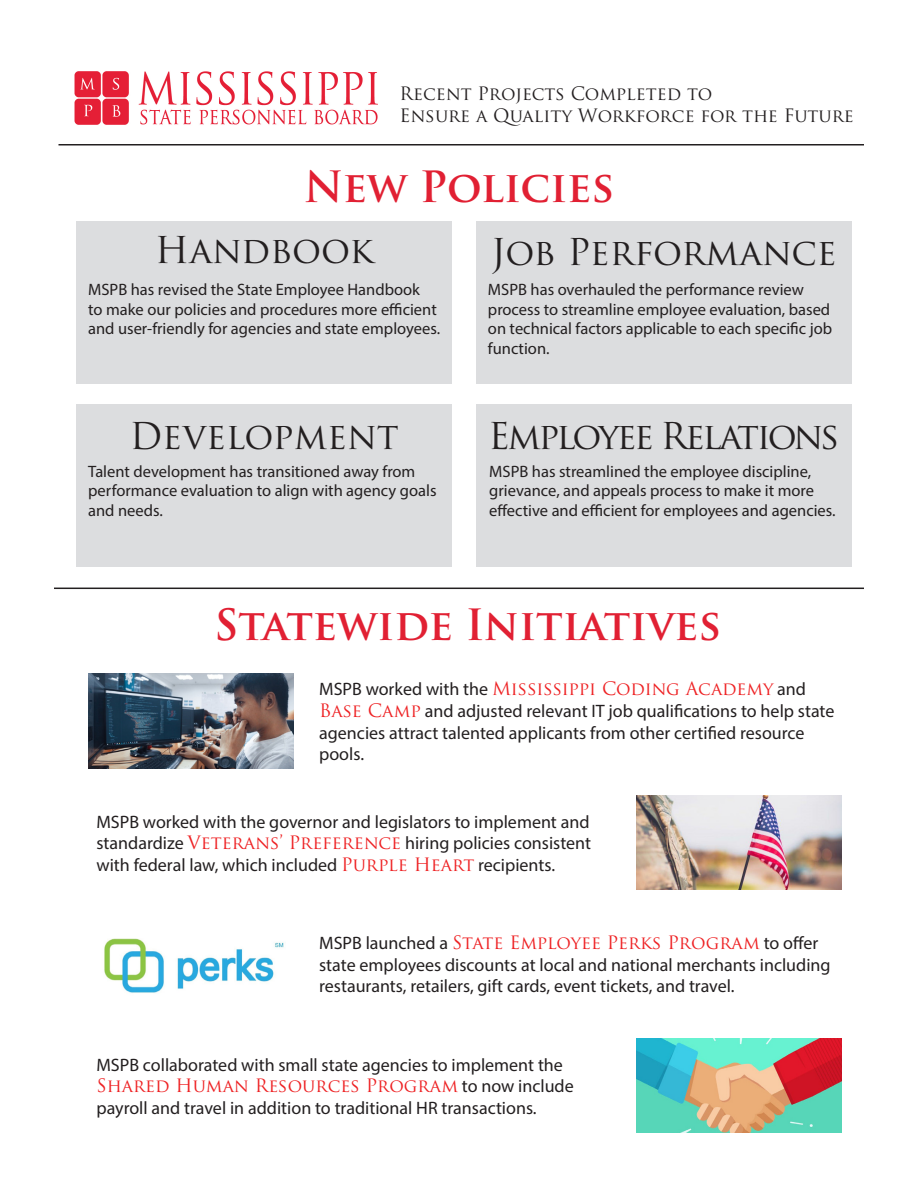
<style>
.page{position:relative;width:918px;height:1188px;background:#fff}
.page>*{position:absolute;margin:0;border:0;box-sizing:border-box;transform-origin:0 0}
.t1{font:700 42px "Trajan Pro";color:#e12033}
.t2{font:36px "Trajan Pro";letter-spacing:-.015em;color:#231f20}
.t3{font:36px "Trajan Pro";letter-spacing:-.07em;color:#231f20}
.t4{font:18px/21.6px "Myriad Pro";color:#231f20}
.t5{font:18px/21.6px "Trajan Pro";color:#231f20}
.t6{font:16.5px/19.8px "Myriad Pro";color:#231f20}
.s1{font-family:"Trajan Pro";color:#ee2123}
</style>
<div class="page">
<div style="left:76px;top:221px;width:376px;height:163px;background:#dcdddf"></div>
<img style="left:74px;top:71px;width:304px;height:54px">
<hr style="left:58px;top:144px;width:806px;height:2px;background:#231f20">
<div style="left:476px;top:221px;width:376px;height:163px;background:#dcdddf"></div>
<div style="left:76px;top:404px;width:376px;height:163px;background:#dcdddf"></div>
<div style="left:476px;top:404px;width:376px;height:163px;background:#dcdddf"></div>
<hr style="left:54px;top:588px;width:810px;height:1px;background:#231f20">
<img style="left:89px;top:674px;width:205px;height:94px">
<img style="left:636px;top:795px;width:205px;height:95px">
<img style="left:104px;top:938px;width:180px;height:55px">
<img style="left:636px;top:1038px;width:205px;height:95px">
<p class="t5" style="left:400px;top:83px;width:456px">Recent Projects Completed to<br>Ensure a Quality Workforce for the Future</p>
<p class="t1" style="left:304px;top:161px;width:312px">New Policies</p>
<p class="t2" style="left:155px;top:227px;width:220px">Handbook</p>
<p class="t6" style="left:88px;top:279px;width:353px">MSPB has revised the State Employee Handbook<br>to make our policies and procedures more efficient and user-friendly for agencies and state employees.</p>
<p class="t2" style="left:129px;top:413px;width:271px">Development</p>
<p class="t6" style="left:88px;top:461px;width:350px">Talent development has transitioned away from performance evaluation to align with agency goals and needs.</p>
<p class="t2" style="left:491px;top:229px;width:347px">Job Performance</p>
<p class="t6" style="left:488px;top:279px;width:346px">MSPB has overhauled the performance review process to streamline employee evaluation, based on technical factors applicable to each specific job function.</p>
<p class="t3" style="left:488px;top:413px;width:353px">Employee Relations</p>
<p class="t6" style="left:489px;top:461px;width:348px">MSPB has streamlined the employee discipline, grievance, and appeals process to make it more effective and efficient for employees and agencies.</p>
<p class="t1" style="left:214px;top:599px;width:508px">Statewide Initiatives</p>
<p class="t4" style="left:319px;top:678px;width:517px">MSPB worked with the <span class="s1">Mississippi Coding Academy</span> and <span class="s1">Base Camp</span> and adjusted relevant IT job qualifications to help state agencies attract talented applicants from other certified resource pools.</p>
<p class="t4" style="left:96px;top:811px;width:496px;text-align:justify">MSPB worked with the governor and legislators to implement and standardize <span class="s1">Veterans’ Preference</span> hiring policies consistent with federal law, which included <span class="s1">Purple Heart</span> recipients.</p>
<p class="t4" style="left:319px;top:932px;width:513px">MSPB launched a <span class="s1">State Employee Perks Program</span> to offer state employees discounts at local and national merchants including restaurants, retailers, gift cards, event tickets, and travel.</p>
<p class="t4" style="left:96px;top:1054px;width:479px">MSPB collaborated with small state agencies to implement the<br><span class="s1">Shared Human Resources Program</span> to now include payroll and travel in addition to traditional HR transactions.</p>
</div>
